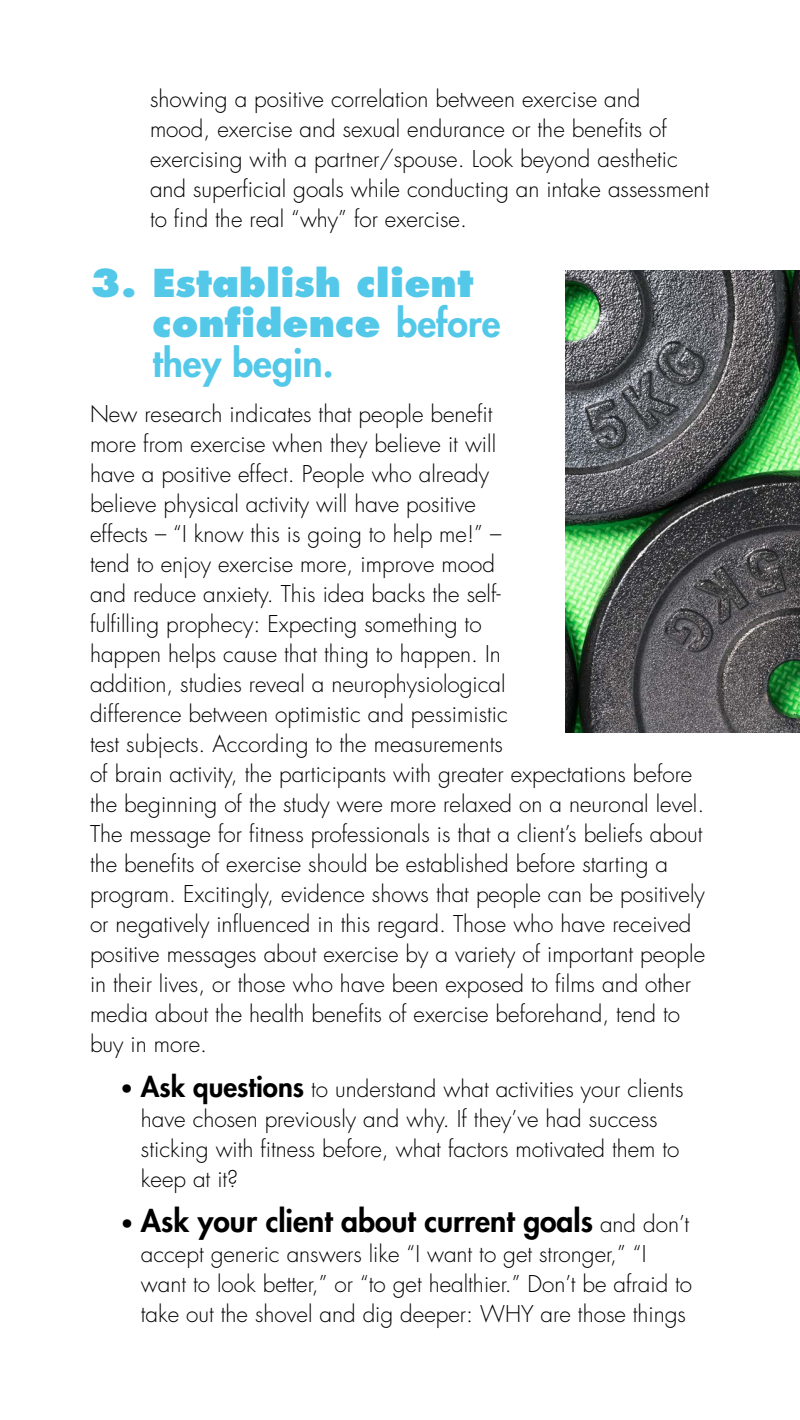
<style>
.page{position:relative;width:800px;height:1420px;background:#fff}
.page>*{position:absolute;margin:0;border:0;box-sizing:border-box;transform-origin:0 0}
.t1{font:800 37.5px/40px "Futura";color:#53c8e8}
.t2{font:800 30px "Futura";color:#000}
.t3{font:300 22.5px/30px "Futura";color:#000}
.s1{font-style:inherit}
.s2{font-weight:800;font-size:27.5px}
.s3{font-weight:300;font-size:22.5px}
</style>
<div class="page">
<img style="left:565px;top:270px;width:235px;height:463px">
<p class="t3" style="left:150px;top:84px;width:561px">showing a positive correlation between exercise and<br>mood, exercise and sexual endurance or the benefits of exercising with a partner/spouse. Look beyond aesthetic and superficial goals while conducting an intake assessment to find the real “why” for exercise.</p>
<h1 class="t1" style="left:152px;top:264px;width:350px;text-indent:-62px">3. Establish client confidence <span class="s1">before they begin.</span></h1>
<p class="t3" style="left:90px;top:399px;width:617px">New research indicates that people benefit<br>more from exercise when they believe it will<br>have a positive effect. People who already<br>believe physical activity will have positive<br>effects – “I know this is going to help me!” –<br>tend to enjoy exercise more, improve mood<br>and reduce anxiety. This idea backs the self-<br>fulfilling prophecy: Expecting something to<br>happen helps cause that thing to happen. In<br>addition, studies reveal a neurophysiological<br>difference between optimistic and pessimistic<br>test subjects. According to the measurements<br>of brain activity, the participants with greater expectations before the beginning of the study were more relaxed on a neuronal level.<br>The message for fitness professionals is that a client’s beliefs about the benefits of exercise should be established before starting a program. Excitingly, evidence shows that people can be positively or negatively influenced in this regard. Those who have received positive messages about exercise by a variety of important people in their lives, or those who have been exposed to films and other media about the health benefits of exercise beforehand, tend to buy in more.</p>
<p class="t3" style="left:141px;top:1074px;width:544px;text-indent:-21px">• <span class="s2">Ask questions</span> to understand what activities your clients have chosen previously and why. If they’ve had success sticking with fitness before, what factors motivated them to keep at it?</p>
<h2 class="t2" style="left:120px;top:1201px;width:571px"><span class="s3">•</span> Ask your client about current goals <span class="s3">and don’t</span></h2>
<p class="t3" style="left:141px;top:1239px;width:553px">accept generic answers like “I want to get stronger,” “I want to look better,” or “to get healthier.” Don’t be afraid to take out the shovel and dig deeper: WHY are those things</p>
</div>
